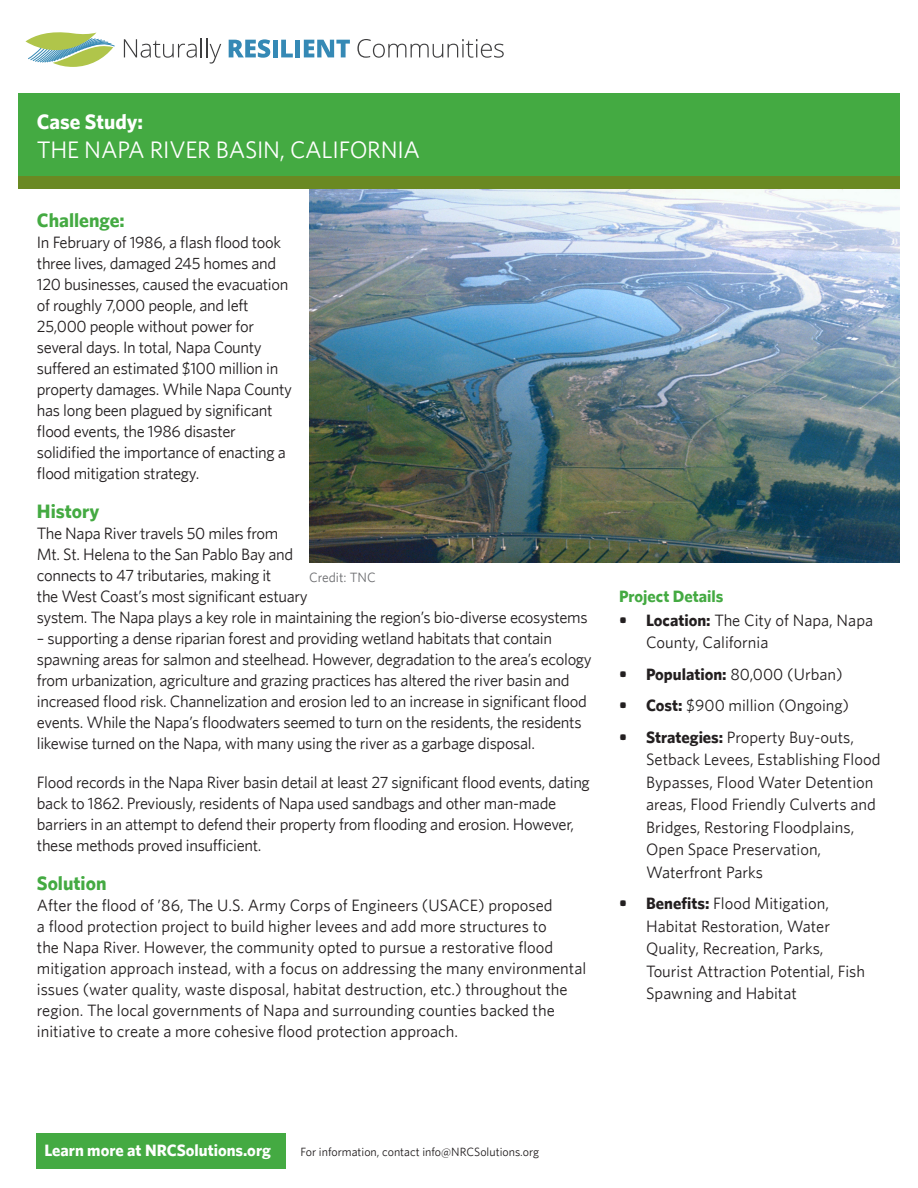
<style>
.page{position:relative;width:918px;height:1188px;background:#fff}
.page>*{position:absolute;margin:0;border:0;box-sizing:border-box;transform-origin:0 0}
.t1{font:24px "Whitney";letter-spacing:-.01em;color:#fff}
.t2{font:700 21px "Whitney";color:#fff}
.t3{font:700 19.5px "Whitney";color:#44aa42}
.Body_Text{font:16.5px/21px "Whitney";letter-spacing:-.02em;color:#231f20}
.Body_Text-2{font:16.5px/22.5px "Whitney";color:#231f20}
.t4{font:700 16.5px "Whitney";color:#fff}
.t5{font:700 16.5px "Whitney";color:#44aa42}
.t6{font:13.5px "Whitney";color:#6c6d70}
.t7{font:12px "Whitney";color:#231f20}
.s1{font-weight:700}
</style>
<div class="page">
<img style="left:309px;top:189px;width:591px;height:373px">
<div style="left:18px;top:106px;width:882px;height:83px;background:#6a8922"></div>
<div style="left:18px;top:94px;width:882px;height:82px;background:#44aa42"></div>
<svg style="left:26px;top:32px;width:89px;height:35px"></svg>
<svg style="left:124px;top:38px;width:97px;height:26px"></svg>
<svg style="left:229px;top:39px;width:41px;height:19px"></svg>
<div style="left:273px;top:40px;width:5px;height:17px;background:#3589b5"></div>
<svg style="left:281px;top:40px;width:12px;height:17px"></svg>
<div style="left:295px;top:40px;width:5px;height:17px;background:#3589b5"></div>
<svg style="left:304px;top:40px;width:46px;height:17px"></svg>
<svg style="left:357px;top:39px;width:147px;height:19px"></svg>
<div style="left:37px;top:1134px;width:249px;height:35px;background:#44aa42"></div>
<p class="t2" style="left:37px;top:109px;width:108px">Case Study:</p>
<p class="t1" style="left:37px;top:135px;width:385px">THE NAPA RIVER BASIN, CALIFORNIA</p>
<p class="t3" style="left:37px;top:209px;width:89px">Challenge:</p>
<p class="Body_Text" style="left:37px;top:232px;width:257px">In February of 1986, a flash flood took three lives, damaged 245 homes and 120 businesses, caused the evacuation of roughly 7,000 people, and left 25,000 people without power for several days. In total, Napa County suffered an estimated $100 million in property damages. While Napa County has long been plagued by significant flood events, the 1986 disaster solidified the importance of enacting a flood mitigation strategy.</p>
<p class="t3" style="left:37px;top:500px;width:64px">History</p>
<p class="Body_Text" style="left:37px;top:523px;width:552px">The Napa River travels 50 miles from<br>Mt. St. Helena to the San Pablo Bay and<br>connects to 47 tributaries, making it<br>the West Coast’s most significant estuary<br>system. The Napa plays a key role in maintaining the region’s bio-diverse ecosystems</p>
<p class="Body_Text" style="left:37px;top:628px;width:556px">– supporting a dense riparian forest and providing wetland habitats that contain spawning areas for salmon and steelhead. However, degradation to the area’s ecology from urbanization, agriculture and grazing practices has altered the river basin and increased flood risk. Channelization and erosion led to an increase in significant flood events. While the Napa’s floodwaters seemed to turn on the residents, the residents likewise turned on the Napa, with many using the river as a garbage disposal.</p>
<p class="Body_Text" style="left:37px;top:772px;width:555px">Flood records in the Napa River basin detail at least 27 significant flood events, dating back to 1862. Previously, residents of Napa used sandbags and other man-made barriers in an attempt to defend their property from flooding and erosion. However, these methods proved insufficient.</p>
<p class="t3" style="left:37px;top:872px;width:71px">Solution</p>
<p class="Body_Text-2" style="left:37px;top:895px;width:551px;line-height:21px">After the flood of ’86, The U.S. Army Corps of Engineers (USACE) proposed<br>a flood protection project to build higher levees and add more structures to<br>the Napa River. However, the community opted to pursue a restorative flood mitigation approach instead, with a focus on addressing the many environmental issues (water quality, waste disposal, habitat destruction, etc.) throughout the region. The local governments of Napa and surrounding counties backed the initiative to create a more cohesive flood protection approach.</p>
<p class="t6" style="left:309px;top:569px;width:68px">Credit: TNC</p>
<p class="t5" style="left:619px;top:586px;width:106px">Project Details</p>
<p class="Body_Text-2" style="left:646px;top:608px;width:228px;text-indent:-27px"><span class="s1">• Location:</span> The City of Napa, Napa<br>County, California</p>
<p class="Body_Text-2" style="left:619px;top:662px;width:225px"><span class="s1">• Population:</span> 80,000 (Urban)</p>
<p class="Body_Text-2" style="left:619px;top:694px;width:231px"><span class="s1">• Cost:</span> $900 million (Ongoing)</p>
<p class="Body_Text-2" style="left:646px;top:725px;width:236px;text-indent:-27px"><span class="s1">• Strategies:</span> Property Buy-outs,<br>Setback Levees, Establishing Flood<br>Bypasses, Flood Water Detention areas, Flood Friendly Culverts and<br>Bridges, Restoring Floodplains,<br>Open Space Preservation,<br>Waterfront Parks</p>
<p class="Body_Text-2" style="left:646px;top:892px;width:220px;text-indent:-27px"><span class="s1">• Benefits:</span> Flood Mitigation,<br>Habitat Restoration, Water<br>Quality, Recreation, Parks,<br>Tourist Attraction Potential, Fish<br>Spawning and Habitat</p>
<p class="t4" style="left:44px;top:1141px;width:228px">Learn more at NRCSolutions.org</p>
<p class="t7" style="left:301px;top:1145px;width:240px">For information, contact info@NRCSolutions.org</p>
</div>
